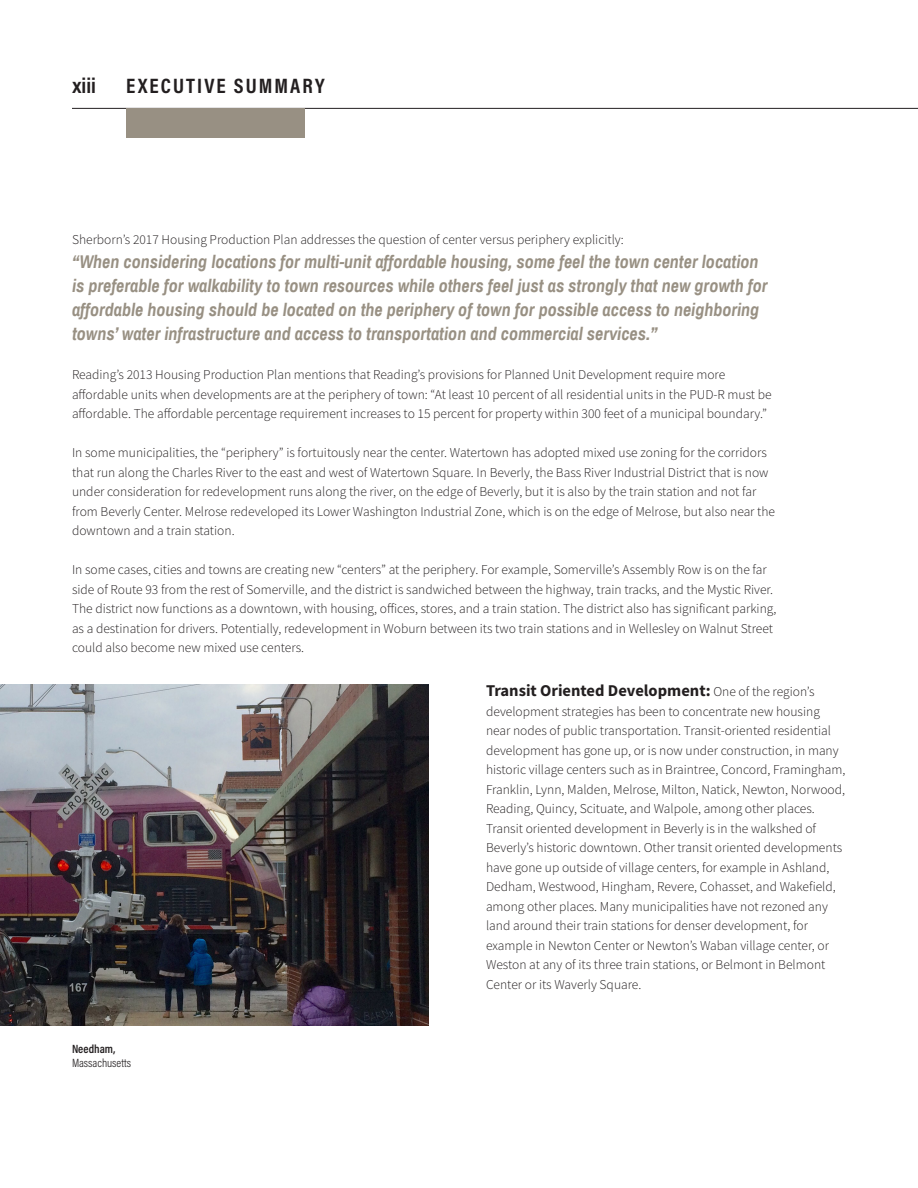
<style>
.page{position:relative;width:918px;height:1188px;background:#fff}
.page>*{position:absolute;margin:0;border:0;box-sizing:border-box;transform-origin:0 0}
.t1{font:700 21px "Acumin Pro Cond";letter-spacing:.1em;color:#231f20}
.t2{font:700 21px "Archivo Narrow";color:#231f20}
.Body{font:italic 700 18px/24px "Archivo Narrow";color:#989083}
.Body-2{font:700 16.5px "Source Sans Pro";color:#231f20}
.Body-3{font:300 13.5px/19.5px "Source Sans Pro";color:#231f20}
.t3{font:300 12px "Acumin Pro Cond";color:#231f20}
.t4{font:600 12px "Acumin Pro Cond";color:#231f20}
.s1{font-weight:300;font-size:13.5px}
</style>
<div class="page">
<hr style="left:72px;top:108px;width:846px;height:1px;background:#231f20">
<div style="left:126px;top:108px;width:178px;height:30px;background:#989083"></div>
<img style="left:0;top:684px;width:429px;height:342px">
<h1 class="t2" style="left:72px;top:73px;width:25px">xiii</h1>
<h1 class="t1" style="left:126px;top:72px;width:200px">EXECUTIVE SUMMARY</h1>
<p class="Body-3" style="left:72px;top:230px;width:553px">Sherborn’s 2017 Housing Production Plan addresses the question of center versus periphery explicitly:</p>
<p class="Body" style="left:72px;top:250px;width:697px">“When considering locations for multi-unit affordable housing, some feel the town center location is preferable for walkability to town resources while others feel just as strongly that new growth for affordable housing should be located on the periphery of town for possible access to neighboring towns’ water infrastructure and access to transportation and commercial services.”</p>
<p class="Body-3" style="left:72px;top:365px;width:701px">Reading’s 2013 Housing Production Plan mentions that Reading’s provisions for Planned Unit Development require more affordable units when developments are at the periphery of town: “At least 10 percent of all residential units in the PUD-R must be affordable. The affordable percentage requirement increases to 15 percent for property within 300 feet of a municipal boundary.”</p>
<p class="Body-3" style="left:72px;top:443px;width:705px">In some municipalities, the “periphery” is fortuitously near the center. Watertown has adopted mixed use zoning for the corridors that run along the Charles River to the east and west of Watertown Square. In Beverly, the Bass River Industrial District that is now under consideration for redevelopment runs along the river, on the edge of Beverly, but it is also by the train station and not far from Beverly Center. Melrose redeveloped its Lower Washington Industrial Zone, which is on the edge of Melrose, but also near the downtown and a train station.</p>
<p class="Body-3" style="left:72px;top:560px;width:706px">In some cases, cities and towns are creating new “centers” at the periphery. For example, Somerville’s Assembly Row is on the far side of Route 93 from the rest of Somerville, and the district is sandwiched between the highway, train tracks, and the Mystic River.<br>The district now functions as a downtown, with housing, offices, stores, and a train station. The district also has significant parking, as a destination for drivers. Potentially, redevelopment in Woburn between its two train stations and in Wellesley on Walnut Street could also become new mixed use centers.</p>
<p class="Body-2" style="left:486px;top:680px;width:330px">Transit Oriented Development: <span class="s1">One of the region’s</span></p>
<p class="Body-3" style="left:486px;top:702px;width:361px">development strategies has been to concentrate new housing near nodes of public transportation. Transit-oriented residential development has gone up, or is now under construction, in many historic village centers such as in Braintree, Concord, Framingham, Franklin, Lynn, Malden, Melrose, Milton, Natick, Newton, Norwood, Reading, Quincy, Scituate, and Walpole, among other places.<br>Transit oriented development in Beverly is in the walkshed of Beverly’s historic downtown. Other transit oriented developments have gone up outside of village centers, for example in Ashland, Dedham, Westwood, Hingham, Revere, Cohasset, and Wakefield, among other places. Many municipalities have not rezoned any land around their train stations for denser development, for example in Newton Center or Newton’s Waban village center, or Weston at any of its three train stations, or Belmont in Belmont Center or its Waverly Square.</p>
<p class="t4" style="left:72px;top:1041px;width:45px">Needham,</p>
<p class="t3" style="left:72px;top:1055px;width:61px">Massachusetts</p>
</div>
